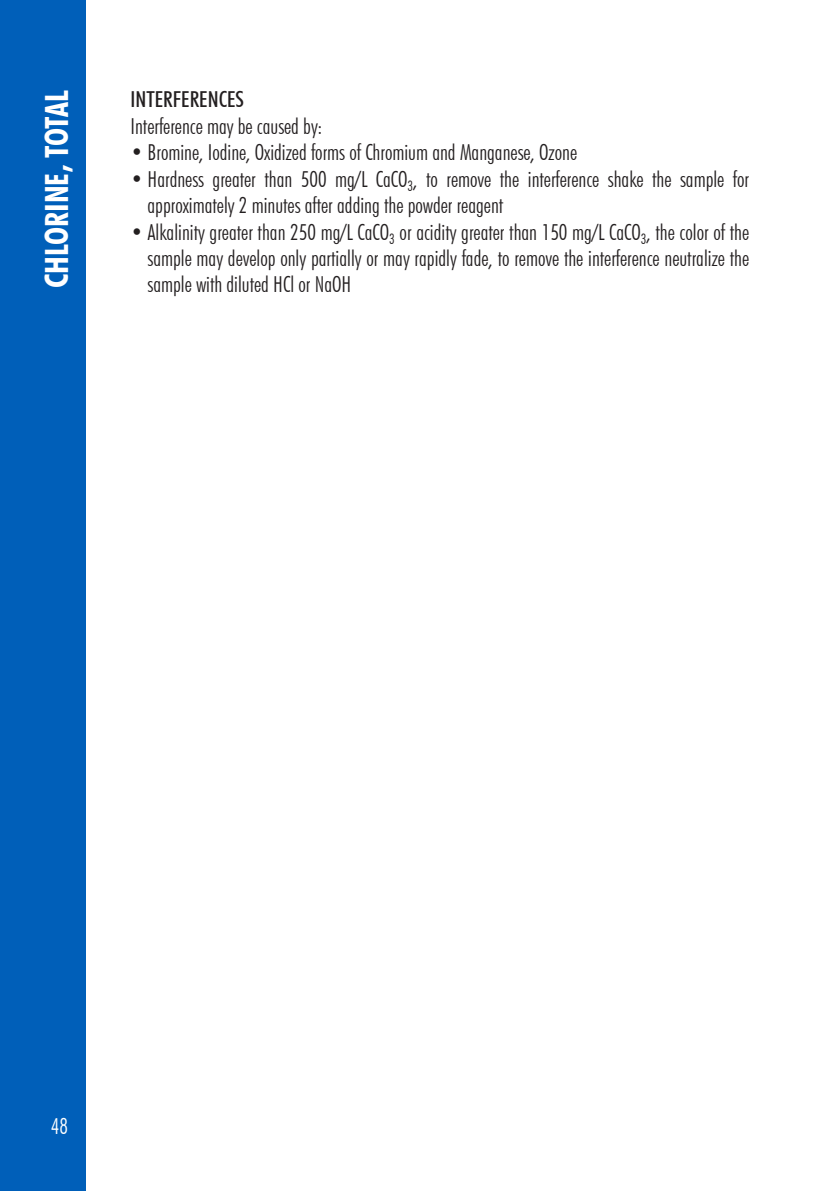
<style>
.page{position:relative;width:840px;height:1191px;background:#fff}
.page>*{position:absolute;margin:0;border:0;box-sizing:border-box;transform-origin:0 0}
.t1{font:700 condensed 32px "Futura BT";color:#fff}
.t2{font:300 condensed 22px/26.4px "Futura BT";color:#231f20}
.t3{font:500 condensed 22px "Futura BT";color:#231f20}
.t4{font:300 condensed 22px "Futura BT";color:#fff}
</style>
<div class="page">
<div style="left:0;top:0;width:85px;height:1191px;background:#005fb9"></div>
<h1 class="t1" style="left:37px;top:288px;width:199px;rotate:-90deg">CHLORINE, TOTAL</h1>
<p class="t3" style="left:130px;top:86px;width:115px">INTERFERENCES</p>
<h1 class="t1" style="left:37px;top:346px;width:257px;rotate:-90deg">METHOD P OCEDURES</h1>
<p class="t2" style="left:130px;top:113px;width:193px">Interference may be caused by:</p>
<p class="t2" style="left:130px;top:139px;width:448px">• Bromine, Iodine, Oxidized forms of Chromium and Manganese, Ozone</p>
<p class="t2" style="left:147px;top:165px;width:602px;text-indent:-17px">• Hardness greater than 500 mg/L CaCO<sub>3</sub>, to remove the interference shake the sample for approximately 2 minutes after adding the powder reagent</p>
<p class="t2" style="left:147px;top:218px;width:602px;text-align:justify;text-indent:-17px">• Alkalinity greater than 250 mg/L CaCO<sub>3</sub> or acidity greater than 150 mg/L CaCO<sub>3</sub>, the color of the sample may develop only partially or may rapidly fade, to remove the interference neutralize the sample with diluted HCl or NaOH</p>
<p class="t4" style="left:51px;top:1113px;width:19px">48</p>
</div>
